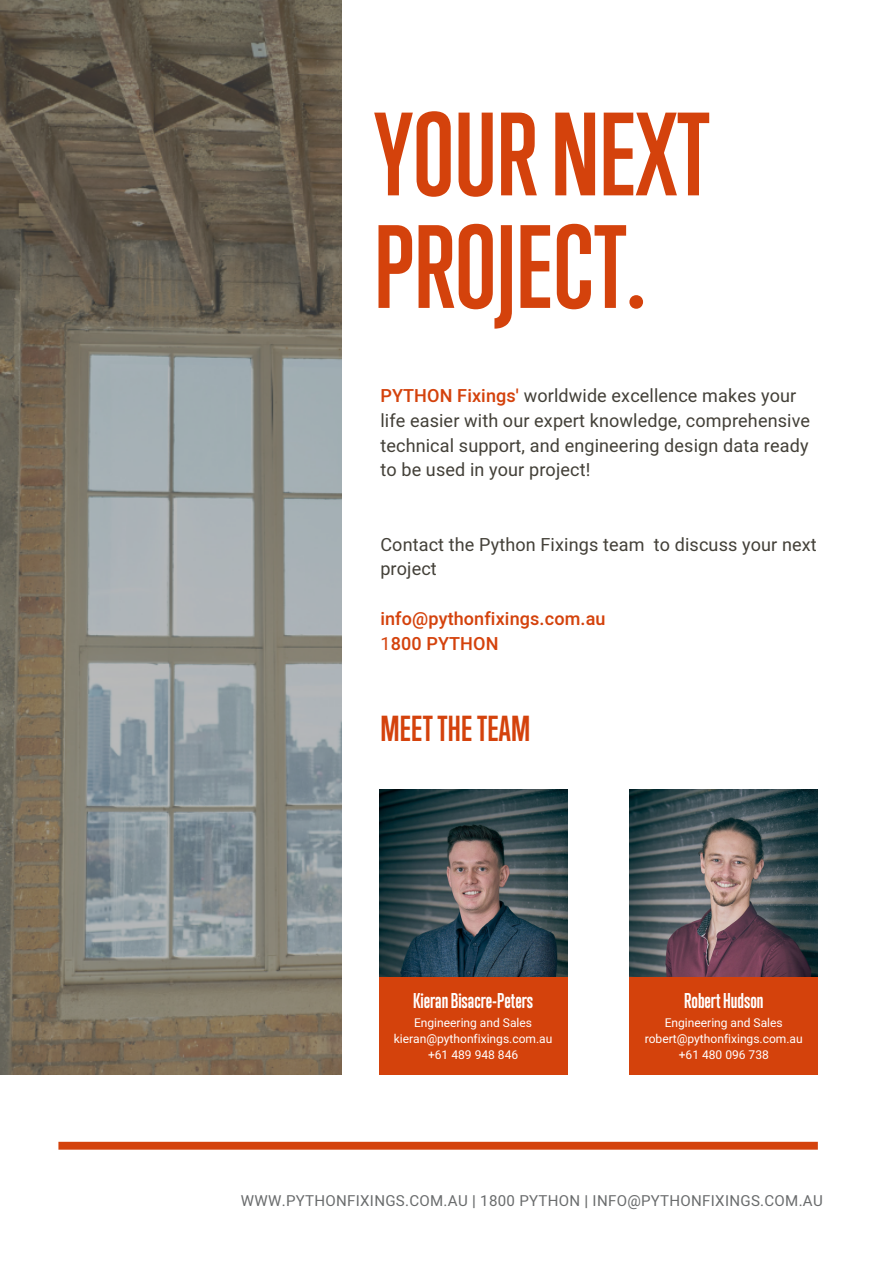
<style>
.page{position:relative;width:894px;height:1264px;background:#fff}
.page>*{position:absolute;margin:0;border:0;box-sizing:border-box;transform-origin:0 0}
.t1{font:700 108px/112.5px "Trump Gothic Pro";color:#d4420c}
.t2{font:700 33px "Trump Gothic Pro";letter-spacing:.01em;color:#d4420c}
.t3{font:700 19.5px "Trump Gothic Pro";color:#fff}
.t4{font:18px/24.8px "Heebo";letter-spacing:.005em;color:#434038}
.t5{font:500 18px/24.8px "Heebo";letter-spacing:.01em;color:#d4420c}
.t6{font:15px "Heebo";letter-spacing:.02em;color:#6a6c6d}
.t7{font:12px/16px "Heebo";color:#fff;text-align:center}
.s1{font-weight:500;color:#d4420c}
.s2{font-weight:400}
.s3{font-weight:500}
</style>
<div class="page">
<div style="left:58px;top:1141px;width:759px;height:8px;background:#d4420c"></div>
<img style="left:379px;top:789px;width:188px;height:188px">
<div style="left:379px;top:977px;width:188px;height:97px;background:#d4420c"></div>
<img style="left:629px;top:789px;width:188px;height:188px">
<div style="left:629px;top:977px;width:188px;height:97px;background:#d4420c"></div>
<svg style="left:0;top:0;width:341px;height:1074px;background:#7f7d74"></svg>
<p class="t1" style="left:374px;top:97px;width:337px">YOUR NEXT<br>PROJECT.</p>
<h4 class="t4" style="left:380px;top:384px;width:431px"><span class="s1">PYTHON Fixings'</span> worldwide excellence makes your life easier with our expert knowledge, comprehensive technical support, and engineering design data ready to be used in your project!</h4>
<h4 class="t4" style="left:380px;top:532px;width:437px">Contact the Python Fixings team to discuss your next project</h4>
<h4 class="t5" style="left:380px;top:607px;width:227px">info@pythonfixings.com.au<br><span class="s2">1</span>800 PYTHON</h4>
<h2 class="t2" style="left:380px;top:708px;width:151px">MEETTHETEAM</h2>
<h3 class="t3" style="left:413px;top:988px;width:122px">KieranBisacre-Peters</h3>
<p class="t7" style="left:414px;top:1015px;width:119px">Engineering and Sales</p>
<p class="t7" style="left:393px;top:1031px;width:160px">kieran@pythonfixings.com.au</p>
<p class="t7" style="left:428px;top:1047px;width:92px">+61 489 948 846</p>
<h5 class="t3" style="left:684px;top:989px;width:81px">RobertHudson</h5>
<p class="t7" style="left:644px;top:1015px;width:159px">Engineering and Sales robert@pythonfixings.com.au</p>
<p class="t7" style="left:678px;top:1047px;width:92px">+61 480 096 738</p>
<p class="t6" style="left:241px;top:1190px;width:583px">WWW.PYTHONFIXINGS.COM.AU <span class="s3">|</span> 1800 PYTHON <span class="s3">|</span> INFO@PYTHONFIXINGS.COM.AU</p>
</div>
